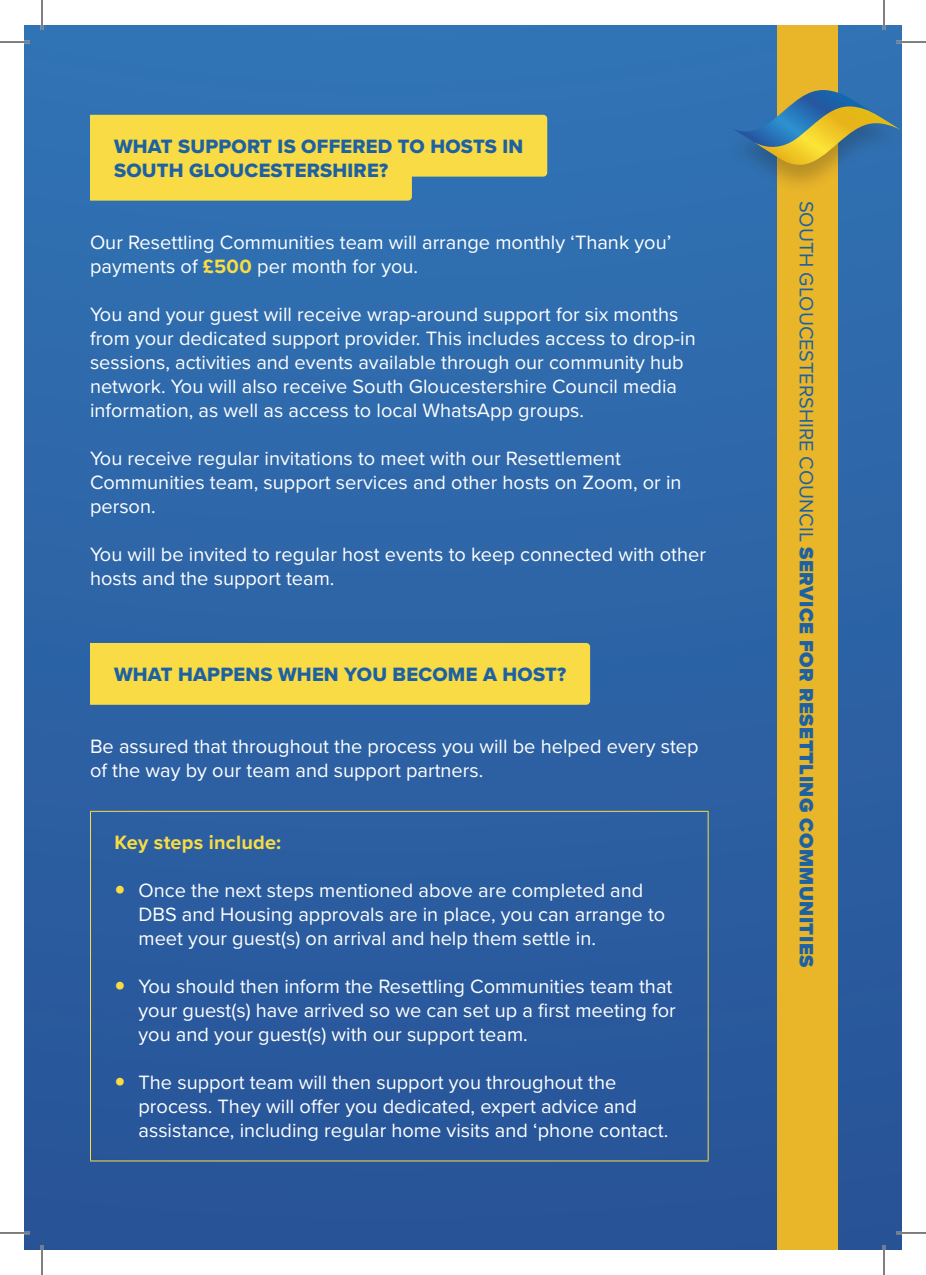
<style>
.page{position:relative;width:926px;height:1275px;background:#fff}
.page>*{position:absolute;margin:0;border:0;box-sizing:border-box;transform-origin:0 0}
.t1{font:20px/24px "Proxima Nova";color:#fff}
.t2{font:20px/24px "Proxima Nova Extrabld";letter-spacing:.01em;color:#1e61a2}
.t3{font:900 20px "Proxima Nova";letter-spacing:.025em;color:#1e61a2}
.t4{font:700 20px "Proxima Nova";letter-spacing:.01em;color:#f9dc45}
.s1{font-weight:700;color:#f9dc45}
.s2{font-weight:400}
</style>
<div class="page">
<div style="left:25px;top:25px;width:876px;height:1225px;background:linear-gradient(to bottom,#3174b6,#295396)"></div>
<svg style="left:90px;top:115px;width:457px;height:86px;background:#e7d24e"></svg>
<div style="left:90px;top:643px;width:500px;height:62px;background:#f9dc45"></div>
<hr style="left:90px;top:811px;width:619px;height:1px;background:#f9dc45">
<hr style="left:90px;top:812px;width:1px;height:348px;background:#f9dc45">
<hr style="left:708px;top:812px;width:1px;height:348px;background:#f9dc45">
<hr style="left:90px;top:1160px;width:619px;height:1px;background:#f9dc45">
<div style="left:778px;top:25px;width:60px;height:1225px;background:#e9b529"></div>
<div style="left:721px;top:89px;width:180px;height:105px;background:#1d1d1b;opacity:.25"></div>
<svg style="left:732px;top:90px;width:169px;height:86px;background:#628485"></svg>
<hr style="left:0;top:41px;width:30px;height:2px;background:#fff">
<hr style="left:896px;top:41px;width:30px;height:2px;background:#fff">
<hr style="left:0;top:1231px;width:30px;height:3px;background:#fff">
<hr style="left:896px;top:1231px;width:30px;height:3px;background:#fff">
<hr style="left:41px;top:0;width:2px;height:30px;background:#fff">
<hr style="left:41px;top:1245px;width:2px;height:30px;background:#fff">
<hr style="left:883px;top:0;width:2px;height:30px;background:#fff">
<hr style="left:883px;top:1245px;width:2px;height:30px;background:#fff">
<hr style="left:0;top:42px;width:30px;height:1px;background:#000">
<hr style="left:896px;top:42px;width:30px;height:1px;background:#000">
<hr style="left:0;top:1232px;width:30px;height:1px;background:#000">
<hr style="left:896px;top:1232px;width:30px;height:1px;background:#000">
<hr style="left:42px;top:0;width:1px;height:30px;background:#000">
<hr style="left:42px;top:1245px;width:1px;height:30px;background:#000">
<hr style="left:884px;top:0;width:1px;height:30px;background:#000">
<hr style="left:884px;top:1245px;width:1px;height:30px;background:#000">
<svg style="left:116px;top:885px;width:8px;height:8px"></svg>
<svg style="left:116px;top:981px;width:8px;height:8px"></svg>
<svg style="left:116px;top:1077px;width:8px;height:8px"></svg>
<p class="t2" style="left:114px;top:134px;width:411px">WHAT SUPPORT IS OFFERED TO HOSTS IN<br>SOUTH GLOUCESTERSHIRE?</p>
<p class="t1" style="left:90px;top:229px;width:583px">Our Resettling Communities team will arrange monthly ‘Thank you’ payments of <span class="s1">£500</span> per month for you.</p>
<p class="t1" style="left:90px;top:301px;width:607px">You and your guest will receive wrap-around support for six months from your dedicated support provider. This includes access to drop-in sessions, activities and events available through our community hub network. You will also receive South Gloucestershire Council media information, as well as access to local WhatsApp groups.</p>
<p class="t1" style="left:90px;top:445px;width:593px">You receive regular invitations to meet with our Resettlement<br>Communities team, support services and other hosts on Zoom, or in person.</p>
<p class="t1" style="left:90px;top:541px;width:617px">You will be invited to regular host events to keep connected with other hosts and the support team.</p>
<p class="t2" style="left:114px;top:662px;width:454px">WHAT HAPPENS WHEN YOU BECOME A HOST?</p>
<p class="t1" style="left:90px;top:733px;width:610px">Be assured that throughout the process you will be helped every step of the way by our team and support partners.</p>
<p class="t4" style="left:114px;top:827px;width:168px">Key steps include:</p>
<p class="t1" style="left:138px;top:877px;width:528px">Once the next steps mentioned above are completed and<br>DBS and Housing approvals are in place, you can arrange to meet your guest(s) on arrival and help them settle in.</p>
<p class="t1" style="left:138px;top:973px;width:539px">You should then inform the Resettling Communities team that your guest(s) have arrived so we can set up a first meeting for you and your guest(s) with our support team.</p>
<p class="t1" style="left:138px;top:1069px;width:531px">The support team will then support you throughout the process. They will offer you dedicated, expert advice and assistance, including regular home visits and ‘phone contact.</p>
<p class="t3" style="left:821px;top:201px;width:768px;rotate:90deg"><span class="s2">SOUTH GLOUCESTERSHIRE COUNCIL</span> SERVICE FOR RESETTLING COMMUNITIES</p>
</div>
